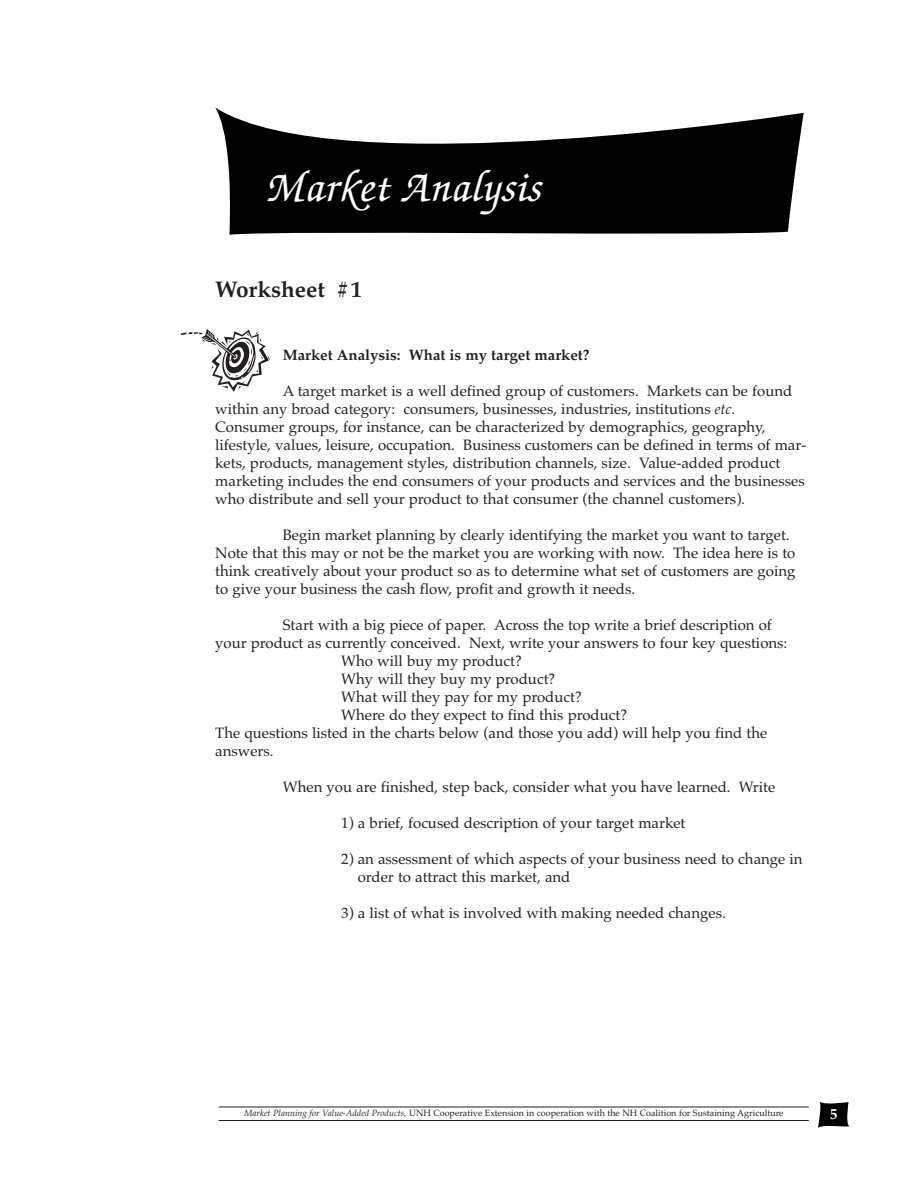
<style>
.page{position:relative;width:918px;height:1188px;background:#fff}
.page>*{position:absolute;margin:0;border:0;box-sizing:border-box;transform-origin:0 0}
.t1{font:69px "Df Organics Plain";color:#231f20}
.t2{font:italic 500 46.5px "Zapf Chancery";color:#fff}
.t3{font:700 22.5px "Palatino";color:#231f20}
.t4{font:15px/18px "Palatino";color:#231f20}
.t5{font:700 15px "Palatino";color:#231f20}
.t6{font:700 15px "Palatino";color:#fff}
.t7{font:9px "Palatino";color:#231f20}
.s1{font-style:italic}
</style>
<div class="page">
<svg style="left:215px;top:108px;width:589px;height:127px;fill:#000"></svg>
<svg style="left:818px;top:1102px;width:31px;height:26px"></svg>
<hr style="left:219px;top:1107px;width:590px;height:1px;background:#231f20">
<hr style="left:219px;top:1120px;width:590px;height:1px;background:#231f20">
<h2 class="t2" style="left:268px;top:158px;width:277px">Market Analysis</h2>
<h3 class="t3" style="left:215px;top:277px;width:148px">Worksheet #1</h3>
<h1 class="t1" style="left:176px;top:325px;width:100px">v</h1>
<p class="t5" style="left:283px;top:347px;width:308px">Market Analysis: What is my target market?</p>
<p class="t4" style="left:215px;top:382px;width:593px;text-indent:68px">A target market is a well defined group of customers. Markets can be found within any broad category: consumers, businesses, industries, institutions <span class="s1">etc.<br></span>Consumer groups, for instance, can be characterized by demographics, geography, lifestyle, values, leisure, occupation. Business customers can be defined in terms of mar&shy;kets, products, management styles, distribution channels, size. Value-added product marketing includes the end consumers of your products and services and the businesses who distribute and sell your product to that consumer (the channel customers).</p>
<p class="t4" style="left:215px;top:526px;width:582px;text-indent:68px">Begin market planning by clearly identifying the market you want to target.<br>Note that this may or not be the market you are working with now. The idea here is to think creatively about your product so as to determine what set of customers are going to give your business the cash flow, profit and growth it needs.</p>
<p class="t4" style="left:283px;top:616px;width:491px">Start with a big piece of paper. Across the top write a brief description of</p>
<p class="t4" style="left:215px;top:634px;width:574px">your product as currently conceived. Next, write your answers to four key questions:</p>
<p class="t4" style="left:341px;top:652px;width:182px">Who will buy my product?</p>
<p class="t4" style="left:341px;top:670px;width:215px">Why will they buy my product?</p>
<p class="t4" style="left:341px;top:688px;width:242px">What will they pay for my product?</p>
<p class="t4" style="left:341px;top:706px;width:287px">Where do they expect to find this product?</p>
<p class="t4" style="left:215px;top:724px;width:554px">The questions listed in the charts below (and those you add) will help you find the</p>
<p class="t4" style="left:215px;top:742px;width:60px">answers.</p>
<p class="t4" style="left:283px;top:778px;width:494px">When you are finished, step back, consider what you have learned. Write</p>
<p class="t4" style="left:341px;top:814px;width:346px">1) a brief, focused description of your target market</p>
<p class="t4" style="left:358px;top:850px;width:446px;text-indent:-17px">2) an assessment of which aspects of your business need to change in order to attract this market, and</p>
<p class="t4" style="left:341px;top:904px;width:386px">3) a list of what is involved with making needed changes.</p>
<p class="t7" style="left:244px;top:1108px;width:541px"><span class="s1">Market Planning for Value-Added Products,</span> UNH Cooperative Extension in cooperation with the NH Coalition for Sustaining Agriculture</p>
<p class="t6" style="left:830px;top:1105px;width:9px">5</p>
</div>
